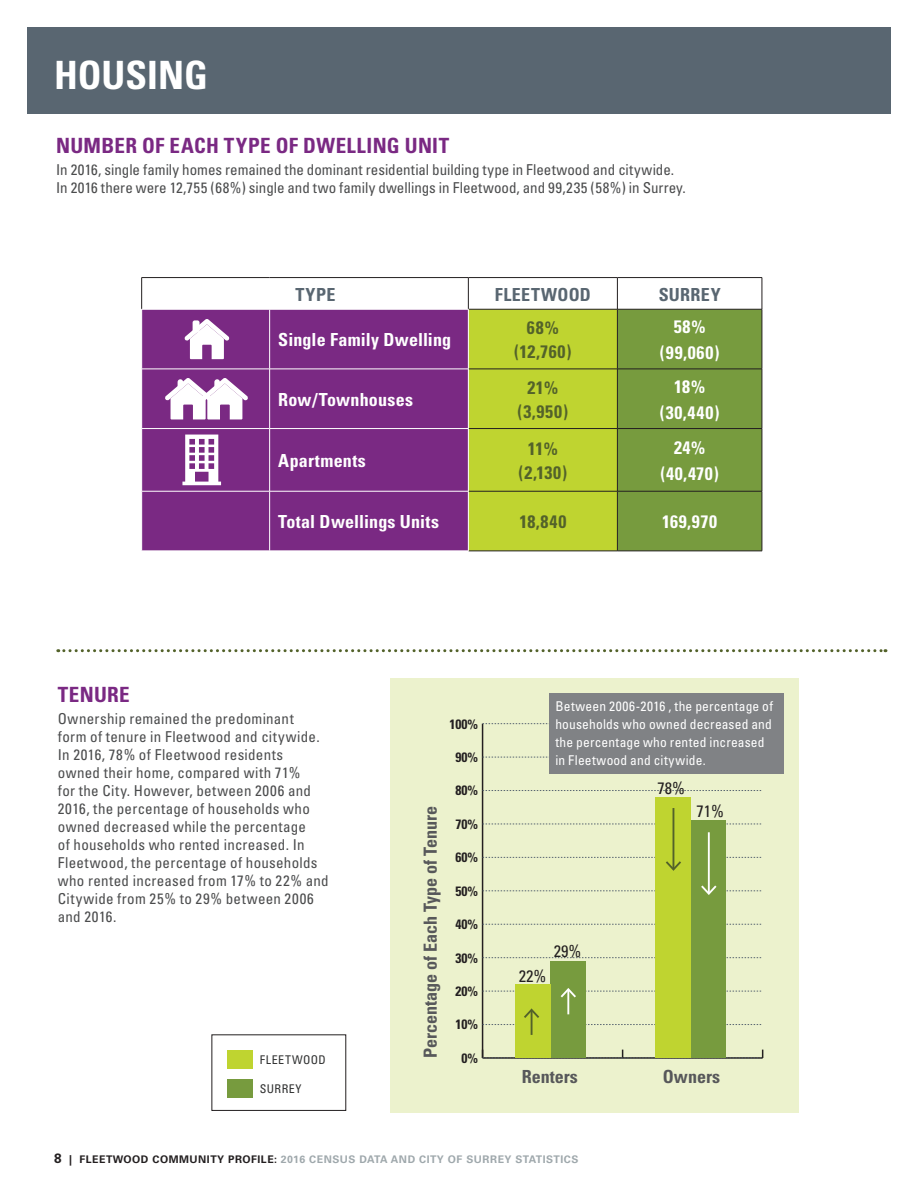
<style>
.page{position:relative;width:918px;height:1188px;background:#fff}
.page>*{position:absolute;margin:0;border:0;box-sizing:border-box;transform-origin:0 0}
.t1{font:700 condensed 39px "Univers";color:#fff}
.t2{font:700 condensed 21px "Univers";letter-spacing:.015em;color:#7a2983}
.t3{font:700 condensed 18px/26.1px "Univers";letter-spacing:.01em;color:#fff;text-align:center}
.t4{font:700 condensed 18px "Univers";color:#57585a}
.t5{font:700 condensed 18px/24px "Univers";letter-spacing:.04em;color:#53622a;text-align:center}
.t6{font:700 condensed 18px "Univers";letter-spacing:.02em;color:#596671}
.t7{font:condensed 16.5px "Univers";color:#231f20}
.t8{font:condensed 15px/18px "Univers";letter-spacing:.015em;color:#4b4c4d}
.t9{font:condensed 13.5px/18px "Univers";letter-spacing:.015em;color:#fff}
.t10{font:700 condensed 13.5px "Univers";color:#231f20}
.t11{font:condensed 12px "Univers";letter-spacing:.04em;color:#313232}
.t12{font:700 10.5px "Univers";letter-spacing:.05em;color:#9fa8ac}
.s1{font-size:13.5px;color:#231f20}
.s2{color:#231f20}
</style>
<div class="page">
<div style="left:27px;top:27px;width:864px;height:86px;background:#596671"></div>
<div style="left:390px;top:678px;width:409px;height:434px;background:#ecf2cd"></div>
<div style="left:142px;top:310px;width:326px;height:241px;background:#7a2983"></div>
<svg style="left:469px;top:310px;width:293px;height:241px;background:#9ab636"></svg>
<hr style="left:141px;top:277px;width:129px;height:1px;background:#231f20">
<hr style="left:141px;top:278px;width:1px;height:31px;background:#231f20">
<hr style="left:270px;top:277px;width:198px;height:1px;background:#231f20">
<hr style="left:468px;top:277px;width:149px;height:1px;background:#231f20">
<hr style="left:468px;top:278px;width:1px;height:31px;background:#231f20">
<hr style="left:617px;top:277px;width:145px;height:1px;background:#231f20">
<hr style="left:617px;top:278px;width:1px;height:31px;background:#231f20">
<hr style="left:762px;top:278px;width:1px;height:31px;background:#231f20">
<hr style="left:617px;top:309px;width:1px;height:60px;background:#231f20">
<hr style="left:469px;top:369px;width:148px;height:1px;background:#231f20">
<hr style="left:617px;top:369px;width:145px;height:1px;background:#231f20">
<hr style="left:617px;top:369px;width:1px;height:59px;background:#231f20">
<hr style="left:469px;top:428px;width:148px;height:1px;background:#231f20">
<hr style="left:617px;top:428px;width:145px;height:1px;background:#231f20">
<hr style="left:617px;top:429px;width:1px;height:62px;background:#231f20">
<hr style="left:469px;top:491px;width:148px;height:1px;background:#231f20">
<hr style="left:617px;top:491px;width:145px;height:1px;background:#231f20">
<hr style="left:617px;top:491px;width:1px;height:60px;background:#231f20">
<hr style="left:469px;top:551px;width:148px;height:1px;background:#231f20">
<hr style="left:617px;top:551px;width:145px;height:1px;background:#231f20">
<hr style="left:762px;top:309px;width:1px;height:60px;background:#231f20">
<hr style="left:762px;top:369px;width:1px;height:59px;background:#231f20">
<hr style="left:762px;top:429px;width:1px;height:62px;background:#231f20">
<hr style="left:762px;top:491px;width:1px;height:60px;background:#231f20">
<hr style="left:469px;top:309px;width:148px;height:1px;background:#231f20">
<hr style="left:617px;top:309px;width:145px;height:1px;background:#231f20">
<hr style="left:269px;top:309px;width:1px;height:60px;background:#fff">
<hr style="left:141px;top:369px;width:129px;height:1px;background:#fff">
<hr style="left:270px;top:369px;width:199px;height:1px;background:#fff">
<hr style="left:269px;top:369px;width:1px;height:59px;background:#fff">
<hr style="left:141px;top:428px;width:129px;height:1px;background:#fff">
<hr style="left:270px;top:428px;width:199px;height:1px;background:#fff">
<hr style="left:269px;top:429px;width:1px;height:62px;background:#fff">
<hr style="left:141px;top:491px;width:129px;height:1px;background:#fff">
<hr style="left:270px;top:491px;width:199px;height:1px;background:#fff">
<hr style="left:269px;top:491px;width:1px;height:60px;background:#fff">
<svg style="left:184px;top:319px;width:45px;height:40px"></svg>
<div style="left:193px;top:320px;width:7px;height:12px;background:#fff;border-radius:2px"></div>
<svg style="left:165px;top:378px;width:83px;height:41px"></svg>
<svg style="left:182px;top:435px;width:39px;height:50px"></svg>
<hr style="left:482px;top:724px;width:1px;height:334px;background:#231f20">
<svg style="left:482px;top:1050px;width:281px;height:9px"></svg>
<svg style="left:483px;top:1024px;width:279px;height:1px"></svg>
<svg style="left:483px;top:957px;width:279px;height:1px"></svg>
<svg style="left:483px;top:924px;width:279px;height:1px"></svg>
<svg style="left:483px;top:824px;width:279px;height:1px"></svg>
<svg style="left:483px;top:790px;width:279px;height:1px"></svg>
<svg style="left:483px;top:757px;width:66px;height:1px"></svg>
<svg style="left:483px;top:723px;width:66px;height:1px"></svg>
<div style="left:551px;top:961px;width:35px;height:97px;background:#779b3e"></div>
<div style="left:691px;top:820px;width:35px;height:238px;background:#779b3e"></div>
<div style="left:516px;top:984px;width:35px;height:74px;background:#bfd430"></div>
<div style="left:656px;top:797px;width:35px;height:261px;background:#bfd430"></div>
<hr style="left:531px;top:1011px;width:2px;height:24px;background:#53622a">
<svg style="left:524px;top:1008px;width:15px;height:10px"></svg>
<hr style="left:567px;top:990px;width:2px;height:24px;background:#fff">
<svg style="left:483px;top:988px;width:279px;height:9px"></svg>
<hr style="left:673px;top:808px;width:1px;height:61px;background:#53622a">
<svg style="left:483px;top:857px;width:279px;height:14px"></svg>
<hr style="left:708px;top:832px;width:2px;height:61px;background:#fff">
<svg style="left:483px;top:886px;width:279px;height:9px"></svg>
<svg style="left:58px;top:649px;width:828px;height:3px"></svg>
<div style="left:549px;top:693px;width:235px;height:81px;background:#808285"></div>
<div style="left:212px;top:1035px;width:134px;height:76px;border:1px solid #231f20"></div>
<div style="left:228px;top:1050px;width:25px;height:19px;background:#bfd430"></div>
<div style="left:228px;top:1079px;width:25px;height:19px;background:#779b3e"></div>
<h1 class="t1" style="left:54px;top:51px;width:155px">HOUSING</h1>
<h2 class="t2" style="left:56px;top:132px;width:395px">NUMBER OF EACH TYPE OF DWELLING UNIT</h2>
<p class="t8" style="left:56px;top:161px;width:631px">In 2016, single family homes remained the dominant residential building type in Fleetwood and citywide.<br>In 2016 there were 12,755 (68%) single and two family dwellings in Fleetwood, and 99,235 (58%) in Surrey.</p>
<p class="t6" style="left:296px;top:283px;width:42px">TYPE</p>
<p class="t6" style="left:495px;top:283px;width:98px">FLEETWOOD</p>
<p class="t6" style="left:659px;top:283px;width:64px">SURREY</p>
<p class="t3" style="left:278px;top:327px;width:174px">Single Family Dwelling</p>
<p class="t5" style="left:514px;top:316px;width:59px">68% (12,760)</p>
<p class="t3" style="left:660px;top:314px;width:61px">58% (99,060)</p>
<p class="t3" style="left:278px;top:386px;width:136px">Row/Townhouses</p>
<p class="t5" style="left:518px;top:375px;width:52px">21% (3,950)</p>
<p class="t3" style="left:660px;top:373px;width:61px">18% (30,440)</p>
<p class="t3" style="left:278px;top:448px;width:89px">Apartments</p>
<p class="t5" style="left:519px;top:437px;width:50px">11% (2,130)</p>
<p class="t3" style="left:660px;top:434px;width:60px">24% (40,470)</p>
<p class="t3" style="left:278px;top:509px;width:162px">Total Dwellings Units</p>
<p class="t5" style="left:519px;top:510px;width:48px">18,840</p>
<p class="t3" style="left:662px;top:509px;width:56px">169,970</p>
<h2 class="t2" style="left:58px;top:681px;width:74px">TENURE</h2>
<p class="t8" style="left:58px;top:709px;width:272px">Ownership remained the predominant<br>form of tenure in Fleetwood and citywide.<br>In 2016, 78% of Fleetwood residents owned their home, compared with 71%<br>for the City. However, between 2006 and 2016, the percentage of households who owned decreased while the percentage<br>of households who rented increased. In Fleetwood, the percentage of households who rented increased from 17% to 22% and Citywide from 25% to 29% between 2006 and 2016.</p>
<p class="t11" style="left:260px;top:1052px;width:67px">FLEETWOOD</p>
<p class="t11" style="left:260px;top:1081px;width:43px">SURREY</p>
<p class="t4" style="left:419px;top:1058px;width:254px;rotate:-90deg">Percentage of Each Type of Tenure</p>
<p class="t10" style="left:450px;top:715px;width:30px">100%</p>
<p class="t10" style="left:456px;top:749px;width:24px">90%</p>
<p class="t10" style="left:456px;top:782px;width:24px">80%</p>
<p class="t10" style="left:456px;top:816px;width:24px">70%</p>
<p class="t10" style="left:456px;top:849px;width:24px">60%</p>
<p class="t10" style="left:456px;top:883px;width:24px">50%</p>
<p class="t10" style="left:456px;top:916px;width:24px">40%</p>
<p class="t10" style="left:456px;top:950px;width:24px">30%</p>
<p class="t10" style="left:456px;top:983px;width:24px">20%</p>
<p class="t10" style="left:456px;top:1016px;width:24px">10%</p>
<p class="t10" style="left:462px;top:1050px;width:18px">0%</p>
<p class="t9" style="left:555px;top:697px;width:219px">Between 2006-2016 , the percentage of households who owned decreased and the percentage who rented increased in Fleetwood and citywide.</p>
<p class="t7" style="left:519px;top:966px;width:29px">22%</p>
<p class="t7" style="left:554px;top:941px;width:29px">29%</p>
<p class="t7" style="left:658px;top:778px;width:29px">78%</p>
<p class="t7" style="left:697px;top:801px;width:29px">71%</p>
<p class="t4" style="left:522px;top:1065px;width:58px">Renters</p>
<p class="t4" style="left:663px;top:1065px;width:59px">Owners</p>
<p class="t12" style="left:54px;top:1153px;width:526px"><span class="s1">8</span> <span class="s2">| FLEETWOOD COMMUNITY PROFILE:</span> 2016 CENSUS DATA AND CITY OF SURREY STATISTICS</p>
</div>
